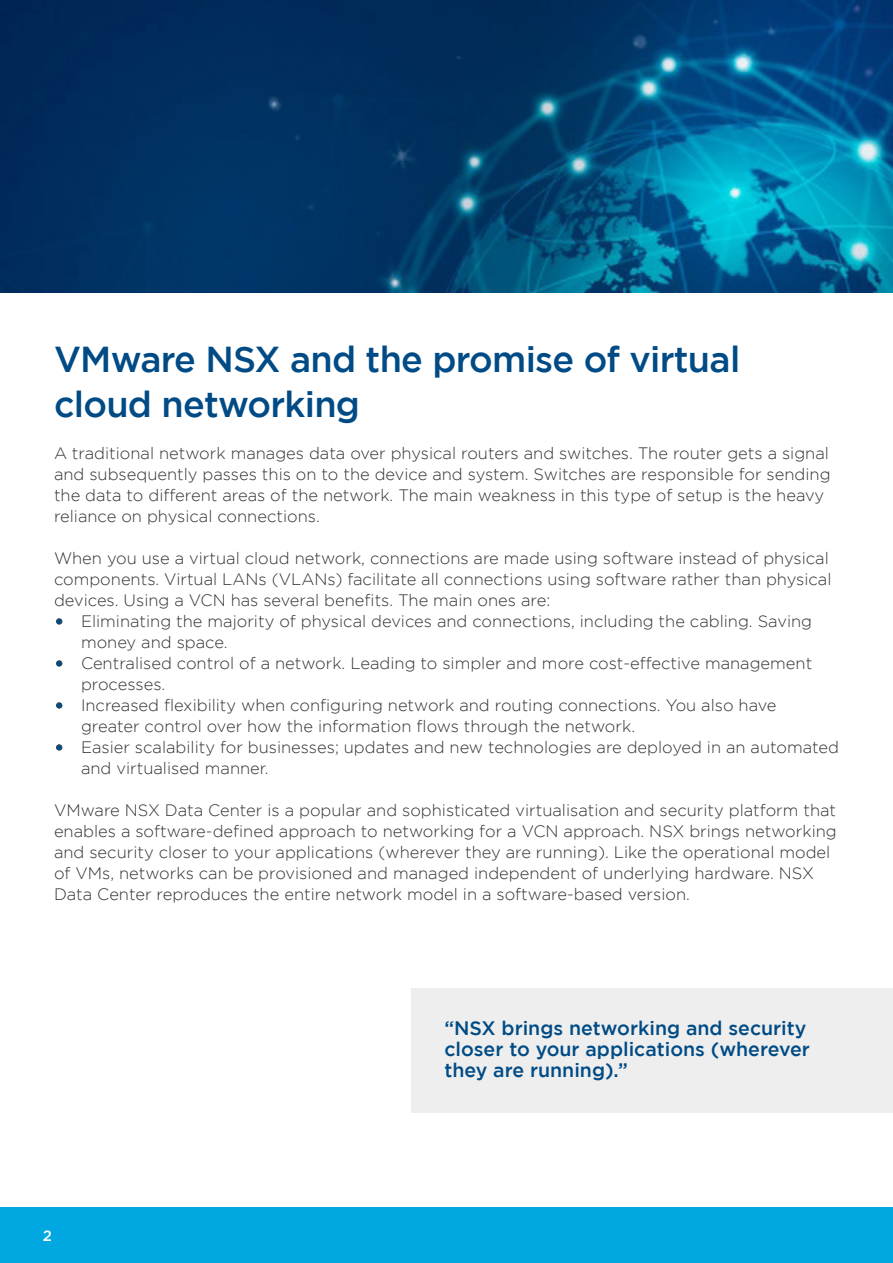
<style>
.page{position:relative;width:893px;height:1263px;background:#fff}
.page>*{position:absolute;margin:0;border:0;box-sizing:border-box;transform-origin:0 0}
.t1{font:500 36px/45px "Gotham";letter-spacing:-.02em;color:#004b85}
.Alineastijl{font:500 19.5px/21px "Gotham";color:#004b85}
.Alineastijl-2{font:300 16.5px/21px "Gotham";color:#323232}
.t2{font:500 15px "Gotham";color:#fff}
.s1{font-family:"Lato";font-size:18px}
</style>
<div class="page">
<div style="left:0;top:1208px;width:893px;height:55px;background:#00a7e1"></div>
<div style="left:411px;top:989px;width:482px;height:124px;background:#eee"></div>
<img style="left:0;top:0;width:893px;height:293px">
<h2 class="t1" style="left:54px;top:336px;width:688px">VMware NSX and the promise of virtual cloud networking</h2>
<p class="Alineastijl-2" style="left:54px;top:442px;width:778px">A traditional network manages data over physical routers and switches. The router gets a signal and subsequently passes this on to the device and system. Switches are responsible for sending the data to different areas of the network. The main weakness in this type of setup is the heavy reliance on physical connections.</p>
<p class="Alineastijl-2" style="left:54px;top:547px;width:779px">When you use a virtual cloud network, connections are made using software instead of physical components. Virtual LANs (VLANs) facilitate all connections using software rather than physical devices. Using a VCN has several benefits. The main ones are:</p>
<p class="Alineastijl-2" style="left:81px;top:610px;width:733px;text-indent:-27px"><span class="s1">•</span> Eliminating the majority of physical devices and connections, including the cabling. Saving money and space.</p>
<p class="Alineastijl-2" style="left:81px;top:652px;width:733px;text-indent:-27px"><span class="s1">•</span> Centralised control of a network. Leading to simpler and more cost-effective management processes.</p>
<p class="Alineastijl-2" style="left:81px;top:694px;width:697px;text-indent:-27px"><span class="s1">•</span> Increased flexibility when configuring network and routing connections. You also have greater control over how the information flows through the network.</p>
<p class="Alineastijl-2" style="left:81px;top:736px;width:759px;text-indent:-27px"><span class="s1">•</span> Easier scalability for businesses; updates and new technologies are deployed in an automated and virtualised manner.</p>
<p class="Alineastijl-2" style="left:54px;top:799px;width:784px">VMware NSX Data Center is a popular and sophisticated virtualisation and security platform that enables a software-defined approach to networking for a VCN approach. NSX brings networking and security closer to your applications (wherever they are running). Like the operational model of VMs, networks can be provisioned and managed independent of underlying hardware. NSX Data Center reproduces the entire network model in a software-based version.</p>
<p class="t2" style="left:43px;top:1227px;width:11px">2</p>
<p class="Alineastijl" style="left:444px;top:1017px;width:367px">“NSX brings networking and security closer to your applications (wherever they are running).”</p>
</div>
